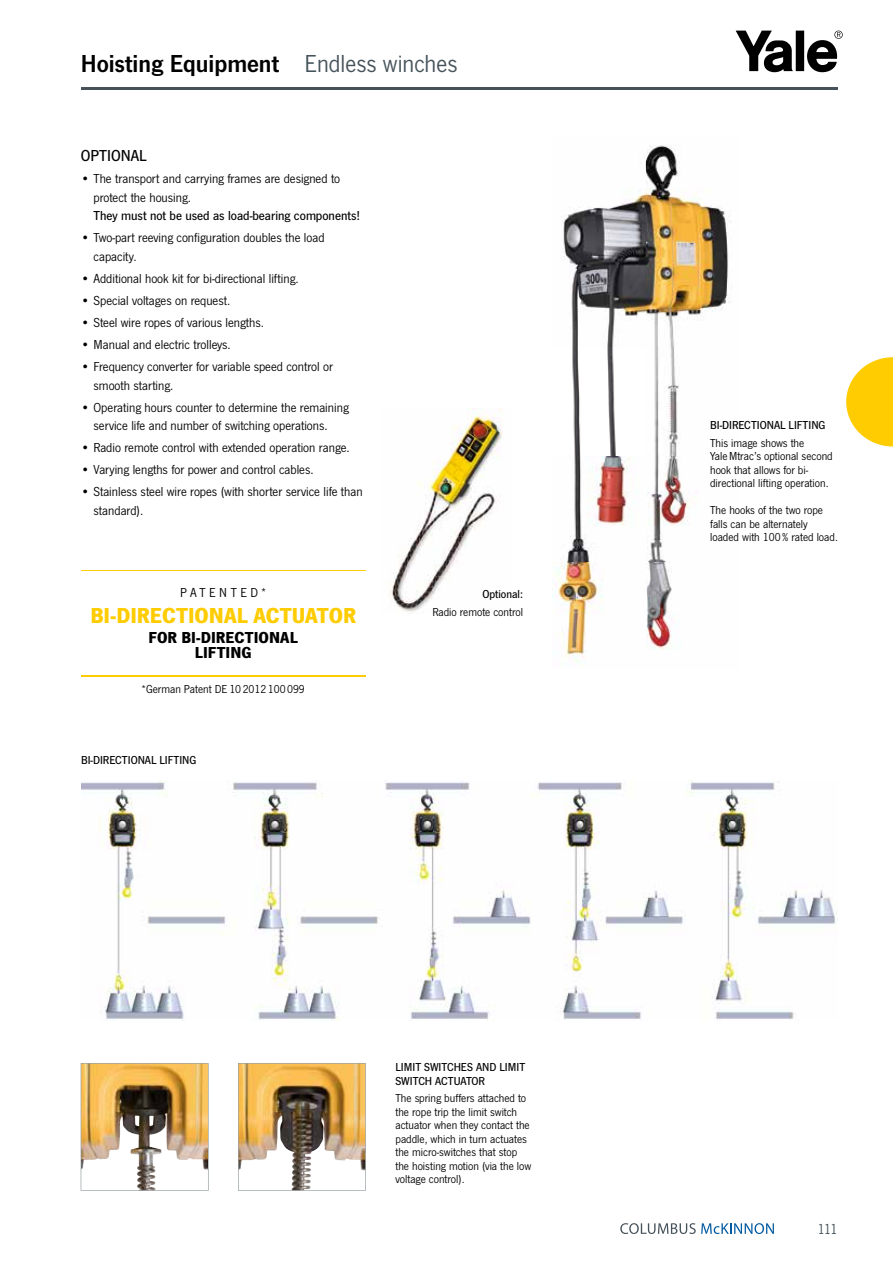
<style>
.page{position:relative;width:893px;height:1263px;background:#fff}
.page>*{position:absolute;margin:0;border:0;box-sizing:border-box;transform-origin:0 0}
.t1{font:25.5px "News Got Dem";color:#000}
.t2{font:700 22.5px "News Got";letter-spacing:-.005em;color:#fecc00}
.t3{font:700 16.5px/15px "News Got";color:#000;text-align:center}
.t4{font:500 16.5px "News Got";color:#000}
.t5{font:15px "News Got";color:#46535b}
.t6{font:13.5px/18.6px "News Got";color:#000}
.t7{font:500 13.5px "News Got";color:#000}
.t8{font:13.5px "News Got";letter-spacing:.25em;color:#000}
.t9{font:12px/13.5px "News Got";color:#000}
.t10{font:500 12px/13.5px "News Got";color:#000}
.s1{font-family:"News Got";color:#46535b}
</style>
<div class="page">
<img style="left:81px;top:1063px;width:127px;height:128px">
<img style="left:238px;top:1063px;width:128px;height:128px">
<svg style="left:736px;top:31px;width:107px;height:41px"></svg>
<hr style="left:81px;top:87px;width:757px;height:2px;background:#46535b">
<svg style="left:620px;top:1223px;width:154px;height:11px"></svg>
<svg style="left:846px;top:357px;width:47px;height:89px"></svg>
<img style="left:81px;top:780px;width:757px;height:240px">
<img style="left:552px;top:145px;width:179px;height:517px">
<img style="left:390px;top:409px;width:112px;height:203px">
<hr style="left:81px;top:570px;width:285px;height:1px;background:#fecc00">
<hr style="left:81px;top:675px;width:285px;height:2px;background:#fecc00">
<h1 class="t1" style="left:81px;top:49px;width:378px">Hoisting Equipment <span class="s1">Endless winches</span></h1>
<p class="t4" style="left:81px;top:147px;width:67px">OPTIONAL</p>
<p class="t6" style="left:94px;top:170px;width:248px;text-indent:-13px">• The transport and carrying frames are designed to protect the housing.</p>
<p class="t7" style="left:94px;top:208px;width:268px">They must not be used as load-bearing components!</p>
<p class="t6" style="left:94px;top:229px;width:232px;text-indent:-13px">• Two-part reeving configuration doubles the load capacity.</p>
<p class="t6" style="left:81px;top:269px;width:219px">• Additional hook kit for bi-directional lifting.</p>
<p class="t6" style="left:81px;top:291px;width:151px">• Special voltages on request.</p>
<p class="t6" style="left:81px;top:313px;width:185px">• Steel wire ropes of various lengths.</p>
<p class="t6" style="left:81px;top:335px;width:152px">• Manual and electric trolleys.</p>
<p class="t6" style="left:94px;top:357px;width:241px;text-indent:-13px">• Frequency converter for variable speed control or smooth starting.</p>
<p class="t6" style="left:94px;top:398px;width:257px;text-indent:-13px">• Operating hours counter to determine the remaining service life and number of switching operations.</p>
<p class="t6" style="left:81px;top:439px;width:270px">• Radio remote control with extended operation range.</p>
<p class="t6" style="left:81px;top:461px;width:234px">• Varying lengths for power and control cables.</p>
<p class="t6" style="left:94px;top:483px;width:271px;text-indent:-13px">• Stainless steel wire ropes (with shorter service life than standard).</p>
<p class="t8" style="left:180px;top:585px;width:87px">PATENTED*</p>
<h2 class="t2" style="left:90px;top:602px;width:267px">BI-DIRECTIONAL ACTUATOR</h2>
<p class="t3" style="left:149px;top:630px;width:151px">FOR BI-DIRECTIONAL<br>LIFTING</p>
<p class="t9" style="left:142px;top:683px;width:165px">*German Patent DE 10 2012 100 099</p>
<p class="t10" style="left:81px;top:753px;width:117px">BI-DIRECTIONAL LIFTING</p>
<p class="t10" style="left:482px;top:587px;width:42px">Optional:</p>
<p class="t9" style="left:432px;top:605px;width:92px">Radio remote control</p>
<p class="t10" style="left:395px;top:1060px;width:131px">LIMIT SWITCHES AND LIMIT<br>SWITCH ACTUATOR</p>
<p class="t9" style="left:395px;top:1092px;width:137px">The spring buffers attached to the rope trip the limit switch actuator when they contact the paddle, which in turn actuates the micro-switches that stop the hoisting motion (via the low voltage control).</p>
<p class="t10" style="left:710px;top:418px;width:117px">BI-DIRECTIONAL LIFTING</p>
<p class="t9" style="left:710px;top:436px;width:124px">This image shows the<br>Yale Mtrac’s optional second hook that allows for bi&shy;directional lifting operation.</p>
<p class="t9" style="left:710px;top:504px;width:129px">The hooks of the two rope falls can be alternately loaded with 100 % rated load.</p>
<p class="t5" style="left:817px;top:1221px;width:22px">111</p>
</div>
